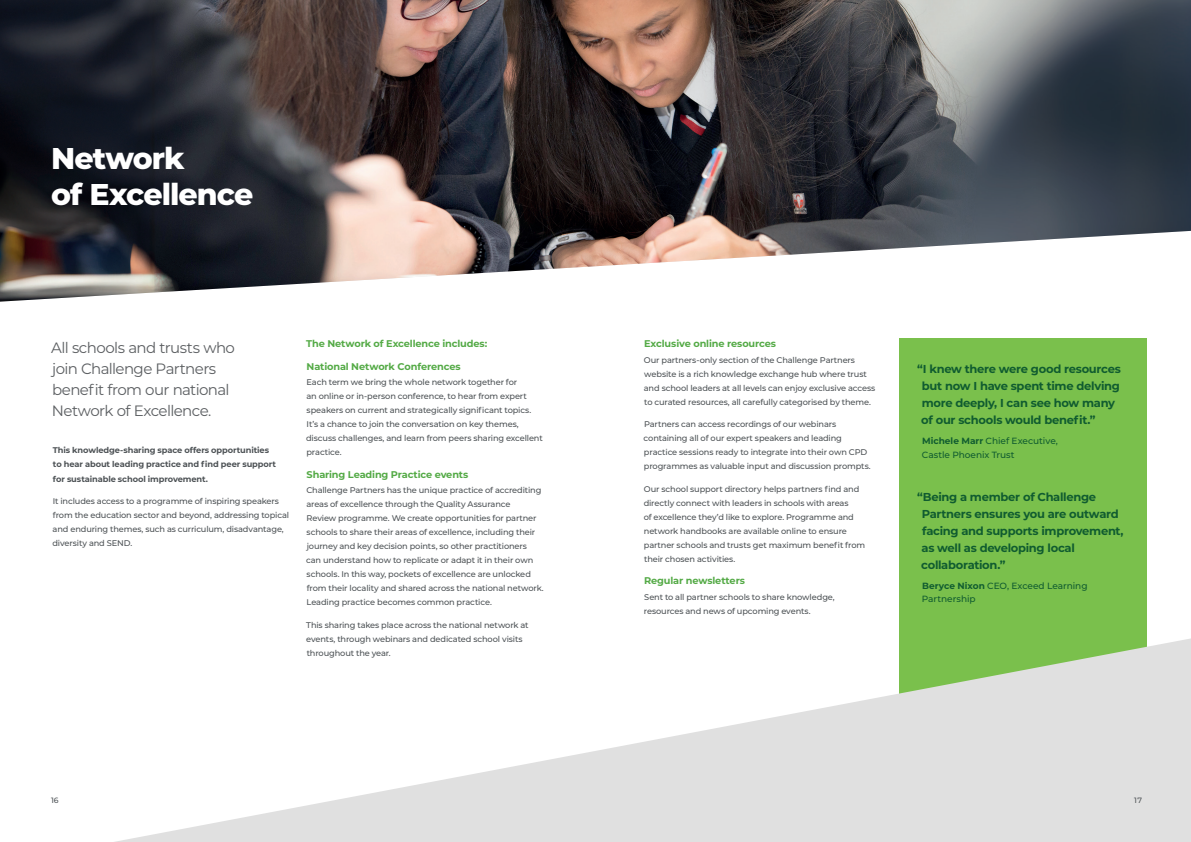
<style>
.page{position:relative;width:1191px;height:842px;background:#fff}
.page>*{position:absolute;margin:0;border:0;box-sizing:border-box;transform-origin:0 0}
.t1{font:800 30px/36px "Montserrat";letter-spacing:-.03em;color:#fff}
.CP_Intro_text{font:15px/21px "Montserrat";letter-spacing:-.04em;color:#5b5e61}
.CP_Quotes__sans_serif{font:700 11.5px/17px "Montserrat";letter-spacing:-.025em;color:#105c30}
.CP_2nd_Sub_Heading{font:700 9.8px "Montserrat";letter-spacing:-.015em;color:#54aa46}
.CP_Credit_name{font:500 9px/14px "Montserrat";letter-spacing:-.005em;color:#105c30}
.CP_Body_Text{font:500 8.2px/14px "Montserrat";letter-spacing:-.015em;color:#4d5255}
.CP_Body_Text-2{font:700 8.2px/14px "Montserrat";letter-spacing:-.01em;color:#4d5255}
.CP_Body_Text-3{font:500 7.7px "Montserrat";color:#4d5255}
.s1{font-weight:700}
</style>
<div class="page">
<div style="left:899px;top:338px;width:248px;height:504px;background:#7ac04c"></div>
<img style="left:0;top:0;width:1191px;height:302px">
<svg style="left:115px;top:638px;width:1076px;height:204px;fill:#e0e0e0"></svg>
<p class="t1" style="left:51px;top:139px;width:204px">Network<br>of Excellence</p>
<p class="CP_Intro_text" style="left:51px;top:336px;width:185px">All schools and trusts who join Challenge Partners benefit from our national<br>Network of Excellence.</p>
<p class="CP_Body_Text-2" style="left:53px;top:443px;width:225px">This knowledge-sharing space offers opportunities to hear about leading practice and find peer support for sustainable school improvement.</p>
<p class="CP_Body_Text" style="left:52px;top:494px;width:238px">It includes access to a programme of inspiring speakers from the education sector and beyond, addressing topical and enduring themes, such as curriculum, disadvantage, diversity and SEND.</p>
<p class="CP_2nd_Sub_Heading" style="left:306px;top:337px;width:183px">The Network of Excellence includes:</p>
<p class="CP_2nd_Sub_Heading" style="left:307px;top:359px;width:156px">National Network Conferences</p>
<p class="CP_Body_Text" style="left:306px;top:375px;width:238px">Each term we bring the whole network together for<br>an online or in-person conference, to hear from expert speakers on current and strategically significant topics.<br>It’s a chance to join the conversation on key themes, discuss challenges, and learn from peers sharing excellent practice.</p>
<p class="CP_2nd_Sub_Heading" style="left:306px;top:467px;width:163px">Sharing Leading Practice events</p>
<p class="CP_Body_Text" style="left:306px;top:483px;width:239px">Challenge Partners has the unique practice of accrediting areas of excellence through the Quality Assurance<br>Review programme. We create opportunities for partner schools to share their areas of excellence, including their journey and key decision points, so other practitioners<br>can understand how to replicate or adapt it in their own schools. In this way, pockets of excellence are unlocked from their locality and shared across the national network.<br>Leading practice becomes common practice.</p>
<p class="CP_Body_Text" style="left:306px;top:618px;width:224px">This sharing takes place across the national network at events, through webinars and dedicated school visits throughout the year.</p>
<p class="CP_Body_Text-3" style="left:51px;top:794px;width:9px">16</p>
<p class="CP_2nd_Sub_Heading" style="left:644px;top:337px;width:134px">Exclusive online resources</p>
<p class="CP_Body_Text" style="left:644px;top:353px;width:233px">Our partners-only section of the Challenge Partners website is a rich knowledge exchange hub where trust and school leaders at all levels can enjoy exclusive access to curated resources, all carefully categorised by theme.</p>
<p class="CP_Body_Text" style="left:643px;top:417px;width:229px">Partners can access recordings of our webinars containing all of our expert speakers and leading practice sessions ready to integrate into their own CPD programmes as valuable input and discussion prompts.</p>
<p class="CP_Body_Text" style="left:643px;top:482px;width:223px">Our school support directory helps partners find and directly connect with leaders in schools with areas<br>of excellence they’d like to explore. Programme and network handbooks are available online to ensure partner schools and trusts get maximum benefit from their chosen activities.</p>
<p class="CP_2nd_Sub_Heading" style="left:644px;top:574px;width:102px">Regular newsletters</p>
<p class="CP_Body_Text" style="left:644px;top:590px;width:192px">Sent to all partner schools to share knowledge, resources and news of upcoming events.</p>
<p class="CP_Quotes__sans_serif" style="left:921px;top:360px;width:201px;text-indent:-4px">“I knew there were good resources but now I have spent time delving more deeply, I can see how many of our schools would benefit.”</p>
<p class="CP_Credit_name" style="left:921px;top:434px;width:138px"><span class="s1">Michele Marr</span> Chief Executive,<br>Castle Phoenix Trust</p>
<p class="CP_Quotes__sans_serif" style="left:921px;top:488px;width:204px;text-indent:-4px">“Being a member of Challenge<br>Partners ensures you are outward facing and supports improvement, as well as developing local collaboration.”</p>
<p class="CP_Credit_name" style="left:921px;top:579px;width:167px;line-height:13px"><span class="s1">Beryce Nixon</span> CEO, Exceed Learning<br>Partnership</p>
<p class="CP_Body_Text-3" style="left:1134px;top:794px;width:9px">17</p>
</div>
